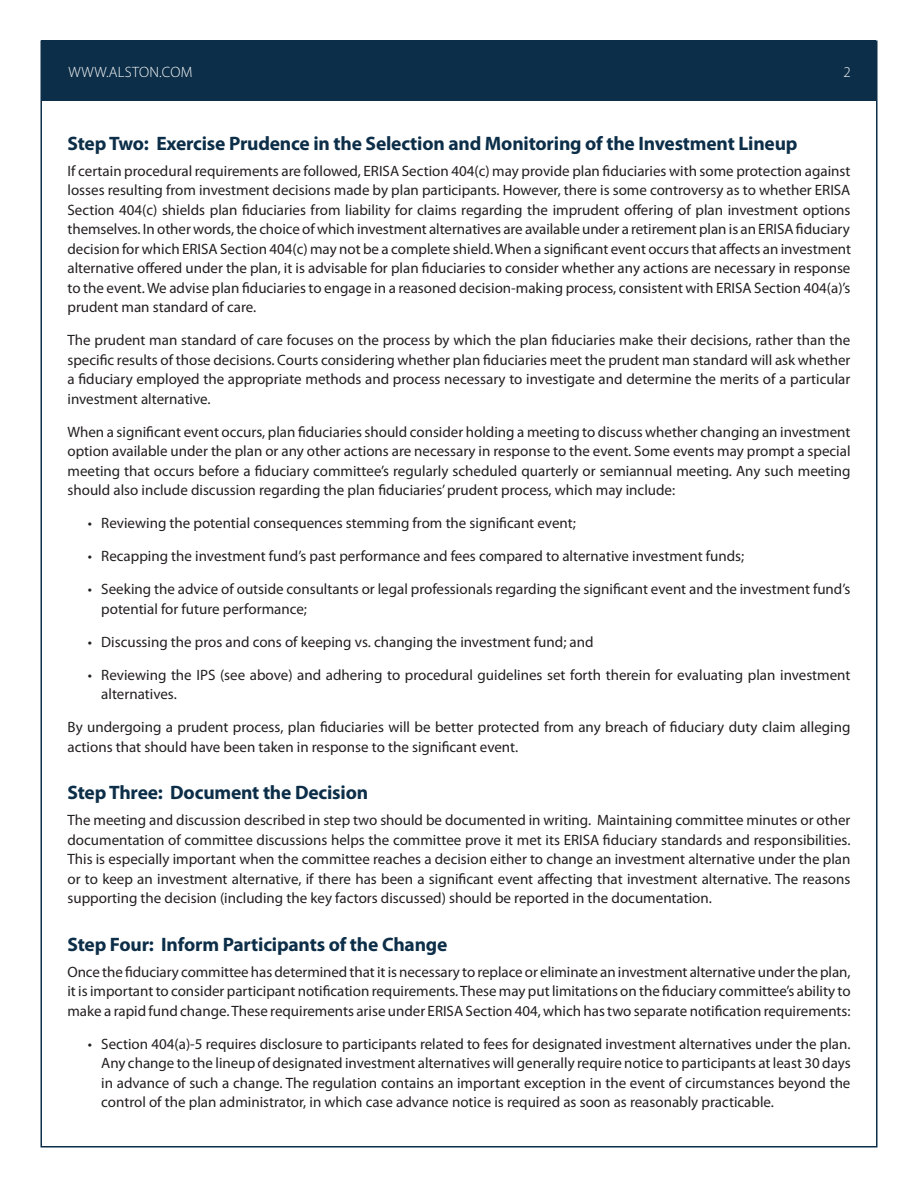
<style>
.page{position:relative;width:918px;height:1188px;background:#fff}
.page>*{position:absolute;margin:0;border:0;box-sizing:border-box;transform-origin:0 0}
.t1{font:700 19.5px "Myriad Pro";letter-spacing:-.01em;color:#0c2e48}
.t2{font:15px/19.5px "Myriad Pro";color:#231f20;text-align:justify}
.t3{font:300 15px "Myriad Pro";letter-spacing:.02em;color:#fff}
</style>
<div class="page">
<div style="left:42px;top:40px;width:834px;height:61px;background:#0c2e48"></div>
<p class="t3" style="left:68px;top:63px;width:126px">WWW.ALSTON.COM</p>
<p class="t3" style="left:843px;top:63px;width:9px">2</p>
<h1 class="t1" style="left:68px;top:130px;width:732px">Step Two: Exercise Prudence in the Selection and Monitoring of the Investment Lineup</h1>
<p class="t2" style="left:68px;top:161px;width:785px">If certain procedural requirements are followed, ERISA Section 404(c) may provide plan fiduciaries with some protection against losses resulting from investment decisions made by plan participants. However, there is some controversy as to whether ERISA Section 404(c) shields plan fiduciaries from liability for claims regarding the imprudent offering of plan investment options themselves. In other words, the choice of which investment alternatives are available under a retirement plan is an ERISA fiduciary decision for which ERISA Section 404(c) may not be a complete shield. When a significant event occurs that affects an investment alternative offered under the plan, it is advisable for plan fiduciaries to consider whether any actions are necessary in response to the event. We advise plan fiduciaries to engage in a reasoned decision-making process, consistent with ERISA Section 404(a)’s prudent man standard of care.</p>
<p class="t2" style="left:68px;top:330px;width:785px">The prudent man standard of care focuses on the process by which the plan fiduciaries make their decisions, rather than the specific results of those decisions. Courts considering whether plan fiduciaries meet the prudent man standard will ask whether a fiduciary employed the appropriate methods and process necessary to investigate and determine the merits of a particular investment alternative.</p>
<p class="t2" style="left:68px;top:422px;width:785px">When a significant event occurs, plan fiduciaries should consider holding a meeting to discuss whether changing an investment option available under the plan or any other actions are necessary in response to the event. Some events may prompt a special meeting that occurs before a fiduciary committee’s regularly scheduled quarterly or semiannual meeting. Any such meeting should also include discussion regarding the plan fiduciaries’ prudent process, which may include:</p>
<p class="t2" style="left:88px;top:513px;width:490px">• Reviewing the potential consequences stemming from the significant event;</p>
<p class="t2" style="left:88px;top:546px;width:658px">• Recapping the investment fund’s past performance and fees compared to alternative investment funds;</p>
<p class="t2" style="left:101px;top:579px;width:751px;text-indent:-14px">• Seeking the advice of outside consultants or legal professionals regarding the significant event and the investment fund’s potential for future performance;</p>
<p class="t2" style="left:88px;top:632px;width:507px">• Discussing the pros and cons of keeping vs. changing the investment fund; and</p>
<p class="t2" style="left:101px;top:665px;width:751px;text-indent:-14px">• Reviewing the IPS (see above) and adhering to procedural guidelines set forth therein for evaluating plan investment alternatives.</p>
<p class="t2" style="left:68px;top:717px;width:784px">By undergoing a prudent process, plan fiduciaries will be better protected from any breach of fiduciary duty claim alleging actions that should have been taken in response to the significant event.</p>
<h1 class="t1" style="left:68px;top:780px;width:302px">Step Three: Document the Decision</h1>
<p class="t2" style="left:68px;top:810px;width:784px">The meeting and discussion described in step two should be documented in writing. Maintaining committee minutes or other documentation of committee discussions helps the committee prove it met its ERISA fiduciary standards and responsibilities.<br>This is especially important when the committee reaches a decision either to change an investment alternative under the plan or to keep an investment alternative, if there has been a significant event affecting that investment alternative. The reasons supporting the decision (including the key factors discussed) should be reported in the documentation.</p>
<h1 class="t1" style="left:68px;top:931px;width:381px">Step Four: Inform Participants of the Change</h1>
<p class="t2" style="left:68px;top:962px;width:785px">Once the fiduciary committee has determined that it is necessary to replace or eliminate an investment alternative under the plan, it is important to consider participant notification requirements. These may put limitations on the fiduciary committee’s ability to make a rapid fund change. These requirements arise under ERISA Section 404, which has two separate notification requirements:</p>
<p class="t2" style="left:101px;top:1034px;width:751px;text-indent:-14px">• Section 404(a)-5 requires disclosure to participants related to fees for designated investment alternatives under the plan.<br>Any change to the lineup of designated investment alternatives will generally require notice to participants at least 30 days in advance of such a change. The regulation contains an important exception in the event of circumstances beyond the control of the plan administrator, in which case advance notice is required as soon as reasonably practicable.</p>
</div>
